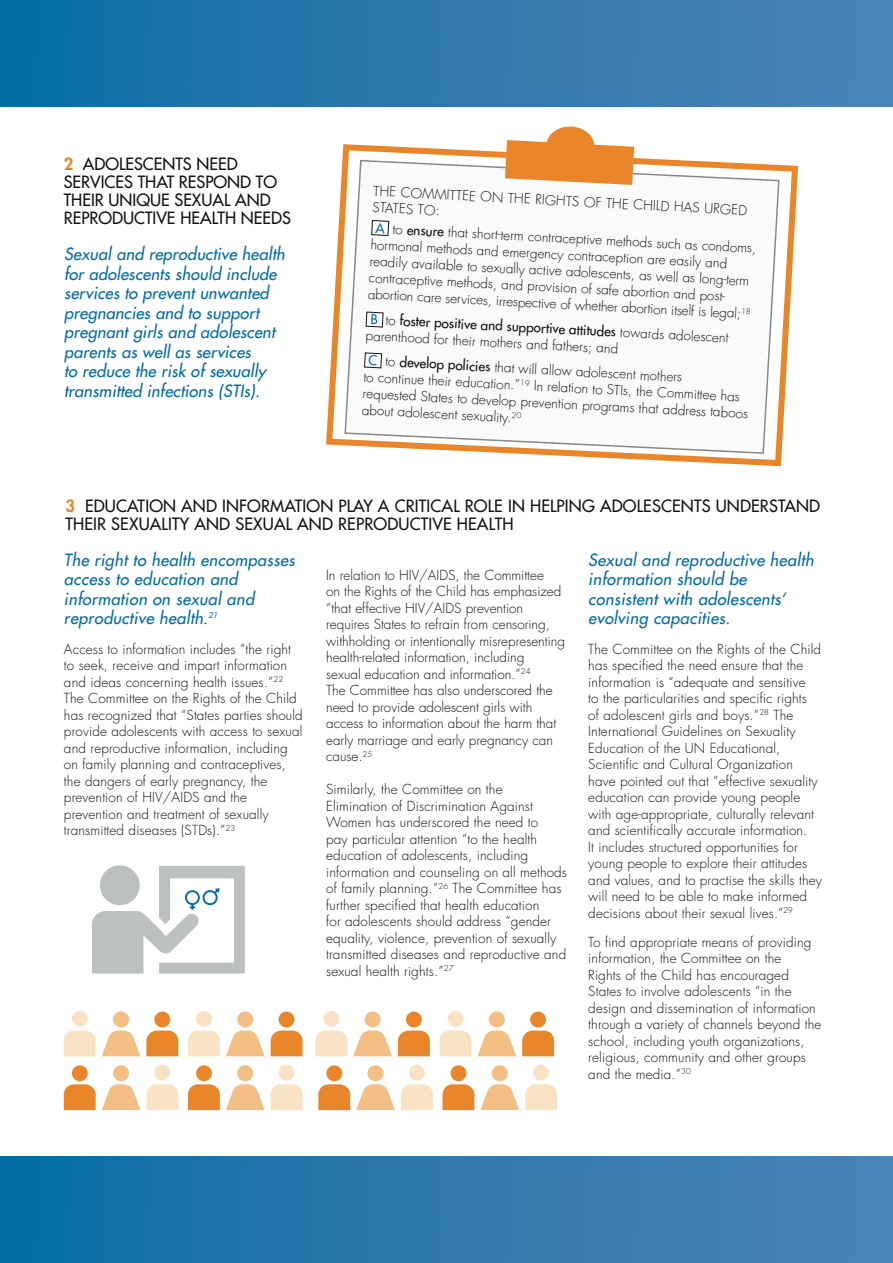
<style>
.page{position:relative;width:893px;height:1263px;background:#fff}
.page>*{position:absolute;margin:0;border:0;box-sizing:border-box;transform-origin:0 0}
.t1{font:italic 16.5px/19.5px "Futura";letter-spacing:.01em;color:#006baa}
.t2{font:16.5px/18px "Futura";letter-spacing:.01em;color:#121212}
.t3{font:300 13.5px/16.5px "Futura";letter-spacing:.01em;color:#121212}
.s1{font-weight:800;color:#e9862a}
.s2{font-weight:400;color:#006baa}
.s3{font-weight:400}
</style>
<div class="page">
<div style="left:0;top:0;width:893px;height:106px;background:linear-gradient(to right,#096ea4,#5084b8)"></div>
<div style="left:0;top:1157px;width:893px;height:106px;background:linear-gradient(to right,#096ea4,#5084b8)"></div>
<div style="left:72px;top:1065px;width:16px;height:16px;background:#e9862a;border-radius:50%"></div>
<svg style="left:64px;top:1084px;width:32px;height:26px"></svg>
<div style="left:154px;top:1065px;width:16px;height:15px;background:#fae2c4;border-radius:50%"></div>
<svg style="left:146px;top:1084px;width:32px;height:26px"></svg>
<div style="left:113px;top:1065px;width:16px;height:16px;background:#f3bf85;border-radius:50%"></div>
<svg style="left:102px;top:1084px;width:38px;height:26px"></svg>
<div style="left:196px;top:1065px;width:16px;height:16px;background:#e9862a;border-radius:50%"></div>
<svg style="left:188px;top:1084px;width:32px;height:26px"></svg>
<div style="left:279px;top:1065px;width:15px;height:15px;background:#fae2c4;border-radius:50%"></div>
<svg style="left:271px;top:1084px;width:32px;height:26px"></svg>
<div style="left:237px;top:1065px;width:16px;height:16px;background:#f3bf85;border-radius:50%"></div>
<svg style="left:226px;top:1084px;width:39px;height:26px"></svg>
<div style="left:326px;top:1065px;width:16px;height:16px;background:#e9862a;border-radius:50%"></div>
<svg style="left:318px;top:1084px;width:32px;height:26px"></svg>
<div style="left:409px;top:1065px;width:16px;height:15px;background:#fae2c4;border-radius:50%"></div>
<svg style="left:401px;top:1084px;width:32px;height:26px"></svg>
<div style="left:367px;top:1065px;width:17px;height:16px;background:#f3bf85;border-radius:50%"></div>
<svg style="left:356px;top:1084px;width:39px;height:26px"></svg>
<div style="left:451px;top:1065px;width:15px;height:16px;background:#e9862a;border-radius:50%"></div>
<svg style="left:442px;top:1084px;width:32px;height:26px"></svg>
<div style="left:533px;top:1065px;width:16px;height:15px;background:#fae2c4;border-radius:50%"></div>
<svg style="left:525px;top:1084px;width:32px;height:26px"></svg>
<div style="left:492px;top:1065px;width:16px;height:16px;background:#f3bf85;border-radius:50%"></div>
<svg style="left:480px;top:1084px;width:39px;height:26px"></svg>
<div style="left:279px;top:1011px;width:15px;height:16px;background:#e9862a;border-radius:50%"></div>
<svg style="left:271px;top:1030px;width:32px;height:26px"></svg>
<div style="left:196px;top:1011px;width:16px;height:16px;background:#fae2c4;border-radius:50%"></div>
<svg style="left:188px;top:1030px;width:32px;height:26px"></svg>
<div style="left:237px;top:1011px;width:16px;height:16px;background:#f3bf85;border-radius:50%"></div>
<svg style="left:226px;top:1030px;width:39px;height:26px"></svg>
<div style="left:154px;top:1011px;width:16px;height:16px;background:#e9862a;border-radius:50%"></div>
<svg style="left:146px;top:1030px;width:32px;height:26px"></svg>
<div style="left:72px;top:1011px;width:16px;height:16px;background:#fae2c4;border-radius:50%"></div>
<svg style="left:64px;top:1030px;width:32px;height:26px"></svg>
<div style="left:113px;top:1011px;width:16px;height:16px;background:#f3bf85;border-radius:50%"></div>
<svg style="left:102px;top:1030px;width:38px;height:26px"></svg>
<div style="left:530px;top:1011px;width:16px;height:16px;background:#e9862a;border-radius:50%"></div>
<svg style="left:522px;top:1030px;width:32px;height:26px"></svg>
<div style="left:448px;top:1011px;width:15px;height:16px;background:#fae2c4;border-radius:50%"></div>
<svg style="left:440px;top:1030px;width:31px;height:26px"></svg>
<div style="left:489px;top:1011px;width:16px;height:16px;background:#f3bf85;border-radius:50%"></div>
<svg style="left:477px;top:1030px;width:39px;height:26px"></svg>
<div style="left:406px;top:1011px;width:16px;height:16px;background:#e9862a;border-radius:50%"></div>
<svg style="left:398px;top:1030px;width:32px;height:26px"></svg>
<div style="left:323px;top:1011px;width:16px;height:16px;background:#fae2c4;border-radius:50%"></div>
<svg style="left:315px;top:1030px;width:32px;height:26px"></svg>
<div style="left:365px;top:1011px;width:16px;height:16px;background:#f3bf85;border-radius:50%"></div>
<svg style="left:353px;top:1030px;width:39px;height:26px"></svg>
<svg style="left:92px;top:866px;width:153px;height:107px"></svg>
<svg style="left:326px;top:144px;width:473px;height:323px"></svg>
<svg style="left:344px;top:159px;width:436px;height:296px"></svg>
<svg style="left:505px;top:126px;width:129px;height:59px"></svg>
<svg style="left:364px;top:352px;width:18px;height:17px"></svg>
<svg style="left:365px;top:311px;width:19px;height:17px"></svg>
<svg style="left:371px;top:220px;width:18px;height:16px"></svg>
<p class="t2" style="left:64px;top:155px;width:229px"><span class="s1">2</span> ADOLESCENTS NEED<br>SERVICES THAT RESPOND TO<br>THEIR UNIQUE SEXUAL AND<br>REPRODUCTIVE HEALTH NEEDS</p>
<p class="t1" style="left:64px;top:244px;width:222px">Sexual and reproductive health for adolescents should include services to prevent unwanted pregnancies and to support pregnant girls and adolescent parents as well as services<br>to reduce the risk of sexually transmitted infections (STIs).</p>
<p class="t3" style="left:374px;top:183px;width:376px;rotate:3deg">THE COMMITTEE ON THE RIGHTS OF THE CHILD HAS URGED<br>STATES TO:</p>
<p class="t3" style="left:372px;top:220px;width:387px;rotate:3deg"><span class="s2">A</span> to <span class="s3">ensure</span> that short-term contraceptive methods such as condoms, hormonal methods and emergency contraception are easily and readily available to sexually active adolescents, as well as long-term contraceptive methods, and provision of safe abortion and post&shy;abortion care services, irrespective of whether abortion itself is legal;<sup>18</sup></p>
<p class="t3" style="left:367px;top:311px;width:364px;rotate:3deg"><span class="s2">B</span> to <span class="s3">foster positive and supportive attitudes</span> towards adolescent parenthood for their mothers and fathers; and</p>
<p class="t3" style="left:365px;top:352px;width:387px;rotate:3deg"><span class="s2">C</span> to <span class="s3">develop policies</span> that will allow adolescent mothers<br>to continue their education.”<sup>19</sup> In relation to STIs, the Committee has requested States to develop prevention programs that address taboos about adolescent sexuality.<sup>20</sup></p>
<p class="t2" style="left:65px;top:497px;width:756px"><span class="s1">3</span> EDUCATION AND INFORMATION PLAY A CRITICAL ROLE IN HELPING ADOLESCENTS UNDERSTAND<br>THEIR SEXUALITY AND SEXUAL AND REPRODUCTIVE HEALTH</p>
<p class="t1" style="left:64px;top:550px;width:232px">The right to health encompasses access to education and information on sexual and reproductive health.<sup>21</sup></p>
<p class="t3" style="left:64px;top:641px;width:240px">Access to information includes “the right to seek, receive and impart information and ideas concerning health issues.”<sup>22<br></sup>The Committee on the Rights of the Child has recognized that “States parties should provide adolescents with access to sexual and reproductive information, including on family planning and contraceptives, the dangers of early pregnancy, the prevention of HIV/AIDS and the prevention and treatment of sexually transmitted diseases (STDs).”<sup>23</sup></p>
<p class="t1" style="left:588px;top:550px;width:227px">Sexual and reproductive health information should be consistent with adolescents’ evolving capacities.</p>
<p class="t3" style="left:588px;top:641px;width:235px">The Committee on the Rights of the Child has specified the need ensure that the information is “adequate and sensitive<br>to the particularities and specific rights<br>of adolescent girls and boys.”<sup>28</sup> The International Guidelines on Sexuality Education of the UN Educational, Scientific and Cultural Organization have pointed out that “effective sexuality education can provide young people with age-appropriate, culturally relevant and scientifically accurate information.<br>It includes structured opportunities for young people to explore their attitudes and values, and to practise the skills they will need to be able to make informed decisions about their sexual lives.”<sup>29</sup></p>
<p class="t3" style="left:588px;top:934px;width:235px">To find appropriate means of providing information, the Committee on the<br>Rights of the Child has encouraged States to involve adolescents “in the design and dissemination of information through a variety of channels beyond the school, including youth organizations, religious, community and other groups and the media.”<sup>30</sup></p>
<p class="t3" style="left:326px;top:567px;width:240px">In relation to HIV/AIDS, the Committee<br>on the Rights of the Child has emphasized “that effective HIV/AIDS prevention requires States to refrain from censoring, withholding or intentionally misrepresenting health-related information, including<br>sexual education and information.”<sup>24<br></sup>The Committee has also underscored the need to provide adolescent girls with access to information about the harm that early marriage and early pregnancy can cause.<sup>25</sup></p>
<p class="t3" style="left:326px;top:781px;width:242px">Similarly, the Committee on the Elimination of Discrimination Against Women has underscored the need to<br>pay particular attention “to the health education of adolescents, including information and counseling on all methods of family planning.”<sup>26</sup> The Committee has further specified that health education<br>for adolescents should address “gender equality, violence, prevention of sexually transmitted diseases and reproductive and sexual health rights.”<sup>27</sup></p>
</div>
